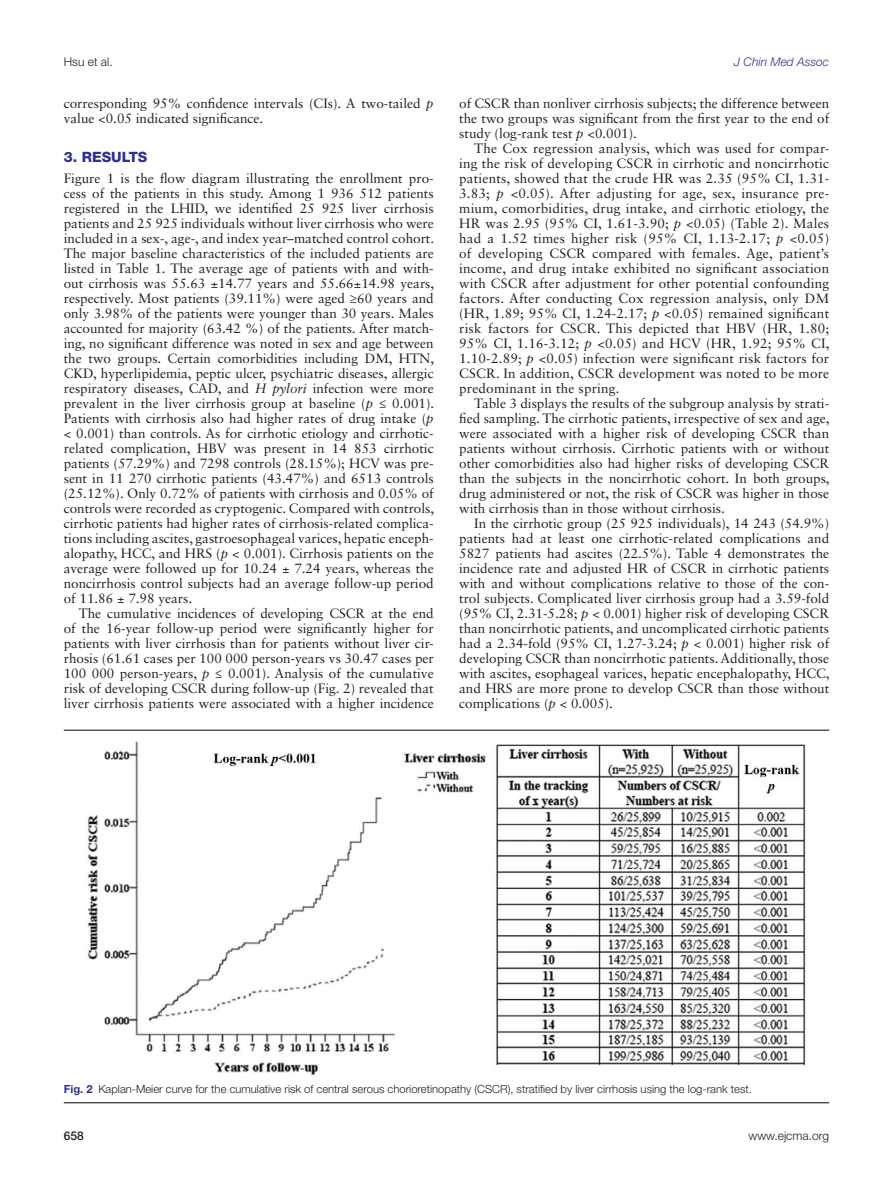
<style>
.page{position:relative;width:893px;height:1191px;background:#fff}
.page>*{position:absolute;margin:0;border:0;box-sizing:border-box;transform-origin:0 0}
.t1{font:800 14.25px "Helvetica Neue LT Std";color:#2e3092}
.t2{font:13.5px/15px "Sabon LT Std";color:#231f20;text-align:justify}
.t3{font:300 12px "Helvetica Neue LT Std";color:#231f20}
.t4{font:italic 300 12px "Helvetica Neue LT Std";color:#2e3092}
.t5{font:500 12px "Helvetica Neue LT Std";color:#231f20}
.t6{font:300 11.25px "Helvetica Neue LT Std";color:#231f20}
.s1{font-style:italic}
.s2{font-weight:700;color:#2e3092}
</style>
<div class="page">
<img style="left:87px;top:741px;width:719px;height:335px">
<hr style="left:64px;top:729px;width:765px;height:1px;background:#231f20">
<hr style="left:64px;top:1102px;width:765px;height:1px;background:#231f20">
<p class="t3" style="left:64px;top:54px;width:50px">Hsu et al.</p>
<p class="t4" style="left:734px;top:54px;width:96px">J Chin Med Assoc</p>
<p class="t2" style="left:64px;top:96px;width:371px">corresponding 95% confidence intervals (CIs). A two-tailed <span class="s1">p </span>value &lt;0.05 indicated significance.</p>
<p class="t1" style="left:64px;top:149px;width:85px">3. RESULTS</p>
<p class="t2" style="left:64px;top:171px;width:372px">Figure 1 is the flow diagram illustrating the enrollment pro&shy;cess of the patients in this study. Among 1 936 512 patients registered in the LHID, we identified 25 925 liver cirrhosis patients and 25 925 individuals without liver cirrhosis who were included in a sex-, age-, and index year–matched control cohort.<br>The major baseline characteristics of the included patients are listed in Table 1. The average age of patients with and with&shy;out cirrhosis was 55.63 ±14.77 years and 55.66±14.98 years, respectively. Most patients (39.11%) were aged ≥60 years and only 3.98% of the patients were younger than 30 years. Males accounted for majority (63.42 %) of the patients. After match&shy;ing, no significant difference was noted in sex and age between the two groups. Certain comorbidities including DM, HTN, CKD, hyperlipidemia, peptic ulcer, psychiatric diseases, allergic respiratory diseases, CAD, and <span class="s1">H pylori</span> infection were more prevalent in the liver cirrhosis group at baseline (<span class="s1">p</span> ≤ 0.001).<br>Patients with cirrhosis also had higher rates of drug intake (<span class="s1">p </span>&lt; 0.001) than controls. As for cirrhotic etiology and cirrhotic&shy;related complication, HBV was present in 14 853 cirrhotic patients (57.29%) and 7298 controls (28.15%); HCV was pre&shy;sent in 11 270 cirrhotic patients (43.47%) and 6513 controls (25.12%). Only 0.72% of patients with cirrhosis and 0.05% of controls were recorded as cryptogenic. Compared with controls, cirrhotic patients had higher rates of cirrhosis-related complica&shy;tions including ascites, gastroesophageal varices, hepatic enceph&shy;alopathy, HCC, and HRS (<span class="s1">p</span> &lt; 0.001). Cirrhosis patients on the average were followed up for 10.24 ± 7.24 years, whereas the noncirrhosis control subjects had an average follow-up period of 11.86 ± 7.98 years.</p>
<p class="t2" style="left:64px;top:606px;width:371px;text-indent:15px">The cumulative incidences of developing CSCR at the end of the 16-year follow-up period were significantly higher for patients with liver cirrhosis than for patients without liver cir&shy;rhosis (61.61 cases per 100 000 person-years vs 30.47 cases per 100 000 person-years, <span class="s1">p</span> ≤ 0.001). Analysis of the cumulative risk of developing CSCR during follow-up (Fig. 2) revealed that liver cirrhosis patients were associated with a higher incidence</p>
<p class="t2" style="left:459px;top:96px;width:371px">of CSCR than nonliver cirrhosis subjects; the difference between the two groups was significant from the first year to the end of study (log-rank test <span class="s1">p</span> &lt;0.001).</p>
<p class="t2" style="left:459px;top:141px;width:372px;text-indent:15px">The Cox regression analysis, which was used for compar&shy;ing the risk of developing CSCR in cirrhotic and noncirrhotic patients, showed that the crude HR was 2.35 (95% CI, 1.31- 3.83; <span class="s1">p</span> &lt;0.05). After adjusting for age, sex, insurance pre&shy;mium, comorbidities, drug intake, and cirrhotic etiology, the HR was 2.95 (95% CI, 1.61-3.90; <span class="s1">p</span> &lt;0.05) (Table 2). Males had a 1.52 times higher risk (95% CI, 1.13-2.17; <span class="s1">p</span> &lt;0.05) of developing CSCR compared with females. Age, patient’s income, and drug intake exhibited no significant association with CSCR after adjustment for other potential confounding factors. After conducting Cox regression analysis, only DM (HR, 1.89; 95% CI, 1.24-2.17; <span class="s1">p</span> &lt;0.05) remained significant risk factors for CSCR. This depicted that HBV (HR, 1.80; 95% CI, 1.16-3.12; <span class="s1">p</span> &lt;0.05) and HCV (HR, 1.92; 95% CI, 1.10-2.89; <span class="s1">p</span> &lt;0.05) infection were significant risk factors for CSCR. In addition, CSCR development was noted to be more predominant in the spring.</p>
<p class="t2" style="left:459px;top:396px;width:372px;text-indent:15px">Table 3 displays the results of the subgroup analysis by strati&shy;fied sampling. The cirrhotic patients, irrespective of sex and age, were associated with a higher risk of developing CSCR than patients without cirrhosis. Cirrhotic patients with or without other comorbidities also had higher risks of developing CSCR than the subjects in the noncirrhotic cohort. In both groups, drug administered or not, the risk of CSCR was higher in those with cirrhosis than in those without cirrhosis.</p>
<p class="t2" style="left:459px;top:516px;width:372px;text-indent:15px">In the cirrhotic group (25 925 individuals), 14 243 (54.9%) patients had at least one cirrhotic-related complications and 5827 patients had ascites (22.5%). Table 4 demonstrates the incidence rate and adjusted HR of CSCR in cirrhotic patients with and without complications relative to those of the con&shy;trol subjects. Complicated liver cirrhosis group had a 3.59-fold (95% CI, 2.31-5.28; <span class="s1">p</span> &lt; 0.001) higher risk of developing CSCR than noncirrhotic patients, and uncomplicated cirrhotic patients had a 2.34-fold (95% CI, 1.27-3.24; <span class="s1">p</span> &lt; 0.001) higher risk of developing CSCR than noncirrhotic patients. Additionally, those with ascites, esophageal varices, hepatic encephalopathy, HCC, and HRS are more prone to develop CSCR than those without complications (<span class="s1">p</span> &lt; 0.005).</p>
<p class="t6" style="left:64px;top:1082px;width:690px"><span class="s2">Fig. 2</span> Kaplan-Meier curve for the cumulative risk of central serous chorioretinopathy (CSCR), stratified by liver cirrhosis using the log-rank test.</p>
<p class="t5" style="left:64px;top:1128px;width:22px">658</p>
<p class="t3" style="left:748px;top:1128px;width:82px">www.ejcma.org</p>
</div>
